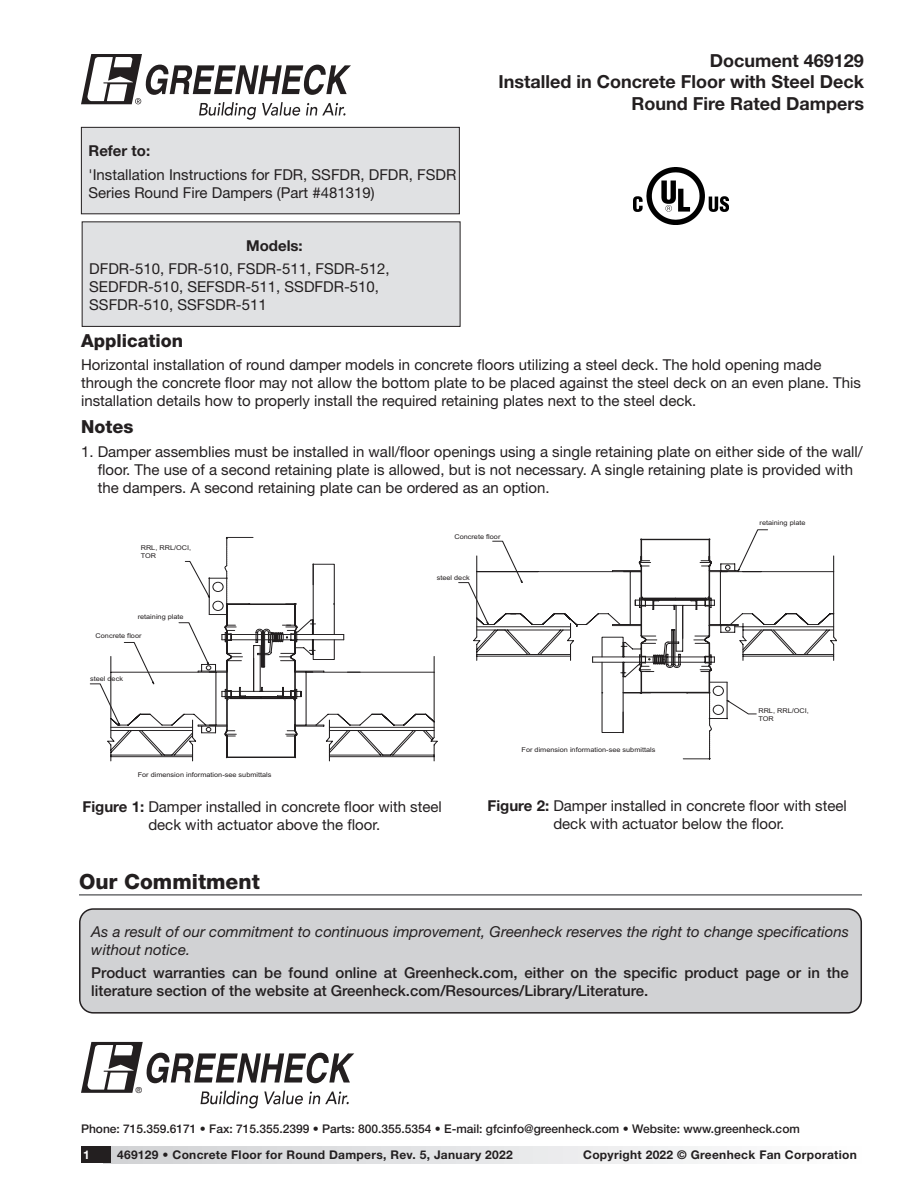
<style>
.page{position:relative;width:918px;height:1188px;background:#fff}
.page>*{position:absolute;margin:0;border:0;box-sizing:border-box;transform-origin:0 0}
.t1{font:800 21px "Helvetica Neue LT Std";color:#231f20}
.t2{font:700 18px/21.6px "Helvetica Neue LT Std";color:#231f20;text-align:right}
.Subheading{font:800 18px "Helvetica Neue LT Std";color:#231f20}
.body_text{font:15px/18px "Helvetica Neue LT Std";color:#231f20}
.t3{font:500 15px/18px "Helvetica Neue LT Std";color:#231f20}
.t4{font:italic 15px/18px "Helvetica Neue LT Std";color:#231f20}
.Bold{font:700 15px "Helvetica Neue LT Std";color:#231f20}
.t5{font:500 12px "Helvetica Neue LT Std";color:#231f20}
.t6{font:700 12px "Helvetica Neue LT Std";letter-spacing:.025em;color:#231f20}
.t7{font:700 12px "Helvetica Neue LT Std";color:#fff}
.t8{font:8.25px "Helvetica";color:#231f20}
.t9{font:6.6px/7.9px "Arial";color:#231f20;scale:1.1 1}
.s1{font-weight:700}
</style>
<div class="page">
<img style="left:633px;top:167px;width:95px;height:58px">
<svg style="left:164px;top:564px;width:670px;height:192px"></svg>
<svg style="left:90px;top:529px;width:678px;height:222px"></svg>
<svg style="left:683px;top:758px;width:27px;height:1px"></svg>
<div style="left:81px;top:127px;width:378px;height:87px;background:#e0e1e3"></div>
<div style="left:81px;top:127px;width:379px;height:87px;border:1px solid #231f20"></div>
<div style="left:82px;top:222px;width:378px;height:104px;background:#e0e1e3"></div>
<div style="left:82px;top:221px;width:378px;height:106px;border:1px solid #231f20"></div>
<svg style="left:81px;top:54px;width:270px;height:66px"></svg>
<div style="left:80px;top:909px;width:781px;height:104px;background:#d1d2d4;border-radius:13px"></div>
<div style="left:79px;top:908px;width:783px;height:106px;border:2px solid #231f20;border-radius:13px"></div>
<hr style="left:79px;top:894px;width:783px;height:2px;background:#6c6d70">
<div style="left:104px;top:1146px;width:760px;height:17px;background:linear-gradient(to right,#d0d1d4,#fefefe)"></div>
<div style="left:81px;top:1146px;width:30px;height:17px;background:#231f20"></div>
<svg style="left:81px;top:1042px;width:273px;height:66px"></svg>
<p class="Bold" style="left:89px;top:142px;width:63px">Refer to:</p>
<p class="body_text" style="left:89px;top:165px;width:369px">'Installation Instructions for FDR, SSFDR, DFDR, FSDR<br>Series Round Fire Dampers (Part #481319)</p>
<p class="Bold" style="left:246px;top:236px;width:58px">Models:</p>
<p class="body_text" style="left:89px;top:260px;width:302px">DFDR-510, FDR-510, FSDR-511, FSDR-512,<br>SEDFDR-510, SEFSDR-511, SSDFDR-510,<br>SSFDR-510, SSFSDR-511</p>
<p class="t2" style="left:498px;top:49px;width:367px">Document 469129<br>Installed in Concrete Floor with Steel Deck<br>Round Fire Rated Dampers</p>
<p class="Subheading" style="left:81px;top:330px;width:104px">Application</p>
<p class="body_text" style="left:81px;top:356px;width:781px">Horizontal installation of round damper models in concrete floors utilizing a steel deck. The hold opening made through the concrete floor may not allow the bottom plate to be placed against the steel deck on an even plane. This installation details how to properly install the required retaining plates next to the steel deck.</p>
<p class="Subheading" style="left:81px;top:416px;width:54px">Notes</p>
<p class="body_text" style="left:98px;top:442px;width:767px;text-indent:-17px">1. Damper assemblies must be installed in wall/floor openings using a single retaining plate on either side of the wall/ floor. The use of a second retaining plate is allowed, but is not necessary. A single retaining plate is provided with the dampers. A second retaining plate can be ordered as an option.</p>
<p class="t9" style="left:141px;top:544px;width:47px">RRL, RRL/OCI,<br>TOR</p>
<p class="t9" style="left:138px;top:613px;width:43px">retaining plate</p>
<p class="t9" style="left:96px;top:631px;width:43px">Concrete floor</p>
<p class="t9" style="left:90px;top:675px;width:31px">steel deck</p>
<p class="t9" style="left:138px;top:770px;width:123px">For dimension information-see submittals</p>
<p class="t9" style="left:454px;top:533px;width:43px">Concrete floor</p>
<p class="t9" style="left:437px;top:573px;width:31px">steel deck</p>
<p class="t9" style="left:522px;top:745px;width:123px">For dimension information-see submittals</p>
<p class="t9" style="left:760px;top:519px;width:43px">retaining plate</p>
<p class="t9" style="left:758px;top:707px;width:47px">RRL, RRL/OCI,<br>TOR</p>
<p class="body_text" style="left:82px;top:798px;width:361px;text-align:center"><span class="s1">Figure 1:</span> Damper installed in concrete floor with steel deck with actuator above the floor.</p>
<p class="body_text" style="left:488px;top:797px;width:361px;text-align:center"><span class="s1">Figure 2:</span> Damper installed in concrete floor with steel deck with actuator below the floor.</p>
<h1 class="t1" style="left:79px;top:869px;width:182px">Our Commitment</h1>
<p class="t4" style="left:91px;top:922px;width:759px">As a result of our commitment to continuous improvement, Greenheck reserves the right to change specifications without notice.</p>
<p class="t3" style="left:91px;top:964px;width:759px">Product warranties can be found online at Greenheck.com, either on the specific product page or in the literature section of the website at Greenheck.com/Resources/Library/Literature.</p>
<p class="t8" style="left:136px;top:1085px;width:8px">®</p>
<p class="t5" style="left:81px;top:1121px;width:720px">Phone: 715.359.6171 • Fax: 715.355.2399 • Parts: 800.355.5354 • E-mail: gfcinfo@greenheck.com • Website: www.greenheck.com</p>
<p class="t7" style="left:83px;top:1147px;width:8px">1</p>
<p class="t6" style="left:117px;top:1147px;width:397px">469129 • Concrete Floor for Round Dampers, Rev. 5, January 2022</p>
<p class="t6" style="left:583px;top:1147px;width:275px">Copyright 2022 © Greenheck Fan Corporation</p>
</div>
